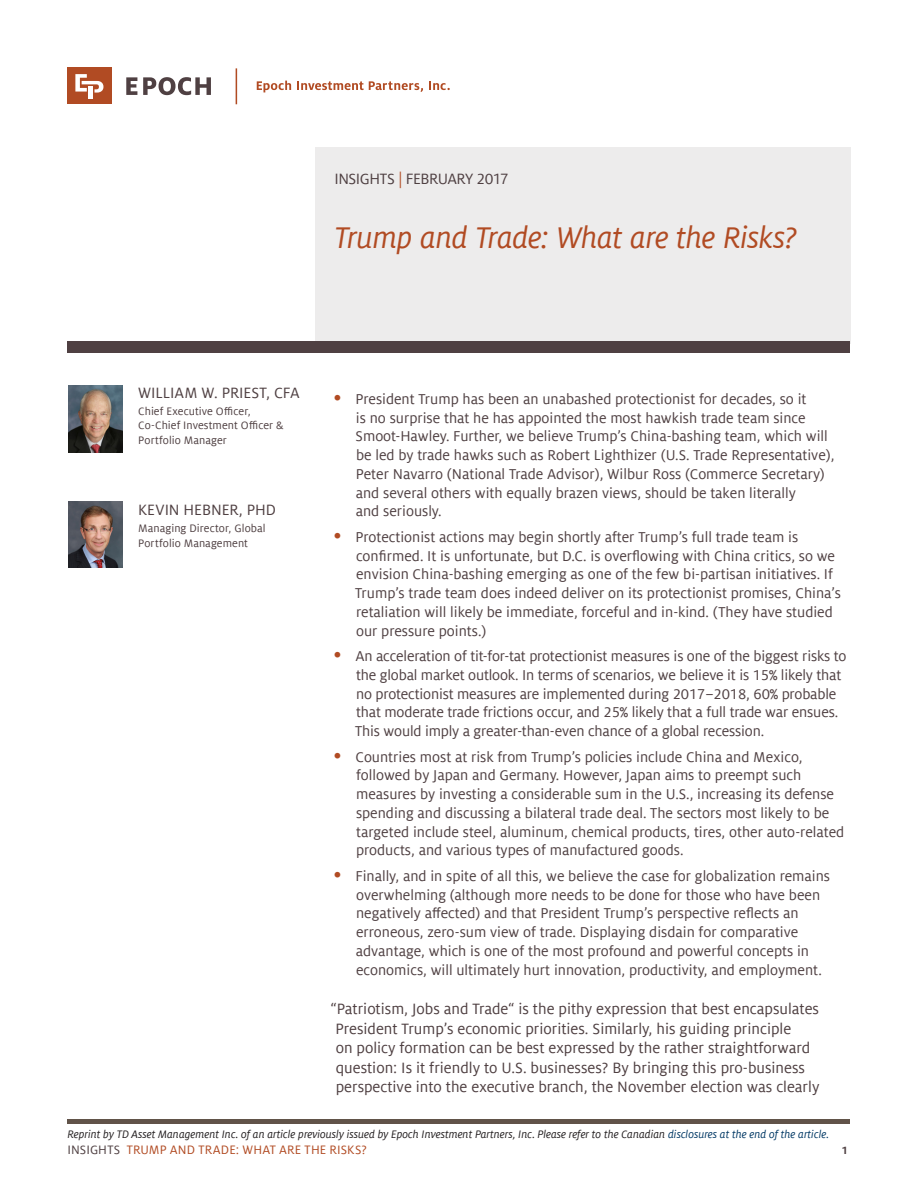
<style>
.page{position:relative;width:918px;height:1188px;background:#fff}
.page>*{position:absolute;margin:0;border:0;box-sizing:border-box;transform-origin:0 0}
.t1{font:italic 33px "Milo Offc Pro";letter-spacing:-.015em;color:#b14b23}
.BODY{font:16.5px/19.5px "Milo Offc Pro";color:#4f4042}
.Head_Sub_name{font:16.5px "Milo Offc Pro";letter-spacing:-.005em;color:#4f4042}
.BODY-2{font:16.5px "Milo Offc Pro";letter-spacing:-.03em;color:#4f4042}
.manual_bullets{font:15.75px/18.8px "Milo Offc Pro";color:#4f4042}
.t2{font:500 15px "Milo Sc Offc Pro";color:#4f4042}
.t3{font:13.5px "Milo Offc Pro";letter-spacing:.01em;color:#b14b23}
.Callout{font:italic 12px "Milo Offc Pro";color:#231f20}
.Head_Sub_name-2{font:12px/14.4px "Milo Offc Pro";letter-spacing:.005em;color:#4f4042}
.s1{color:#b14b23}
.s2{font-size:22.5px;color:#b14b23}
.s3{color:#003864}
.s4{color:#4f4042}
</style>
<div class="page">
<svg style="left:126px;top:77px;width:11px;height:18px"></svg>
<svg style="left:143px;top:77px;width:68px;height:18px"></svg>
<div style="left:67px;top:68px;width:45px;height:36px;background:#b14b23"></div>
<svg style="left:75px;top:74px;width:28px;height:19px"></svg>
<div style="left:88px;top:86px;width:5px;height:12px;background:#fff"></div>
<hr style="left:236px;top:68px;width:1px;height:36px;background:#b14b23">
<svg style="left:257px;top:81px;width:34px;height:11px"></svg>
<svg style="left:297px;top:81px;width:126px;height:11px"></svg>
<svg style="left:429px;top:81px;width:21px;height:9px"></svg>
<div style="left:68px;top:1119px;width:782px;height:5px;background:#615349"></div>
<img style="left:69px;top:502px;width:54px;height:66px">
<img style="left:69px;top:386px;width:54px;height:66px">
<div style="left:315px;top:147px;width:535px;height:196px;background:#edecec"></div>
<div style="left:68px;top:342px;width:782px;height:11px;background:#4f4042"></div>
<p class="BODY-2" style="left:334px;top:169px;width:176px">INSIGHTS <span class="s1">|</span> FEBRUARY 2017</p>
<p class="t1" style="left:334px;top:219px;width:465px">Trump and Trade: What are the Risks?</p>
<p class="Head_Sub_name" style="left:138px;top:383px;width:163px">WILLIAM W. PRIEST, CFA</p>
<p class="Head_Sub_name-2" style="left:138px;top:404px;width:147px">Chief Executive Officer,<br>Co-Chief Investment Officer &amp;<br>Portfolio Manager</p>
<p class="manual_bullets" style="left:356px;top:390px;width:480px;text-indent:-22px"><span class="s2">•</span> President Trump has been an unabashed protectionist for decades, so it<br>is no surprise that he has appointed the most hawkish trade team since Smoot-Hawley. Further, we believe Trump’s China-bashing team, which will be led by trade hawks such as Robert Lighthizer (U.S. Trade Representative), Peter Navarro (National Trade Advisor), Wilbur Ross (Commerce Secretary) and several others with equally brazen views, should be taken literally<br>and seriously.</p>
<p class="manual_bullets" style="left:355px;top:528px;width:487px;text-indent:-22px"><span class="s2">•</span> Protectionist actions may begin shortly after Trump’s full trade team is confirmed. It is unfortunate, but D.C. is overflowing with China critics, so we envision China-bashing emerging as one of the few bi-partisan initiatives. If Trump’s trade team does indeed deliver on its protectionist promises, China’s retaliation will likely be immediate, forceful and in-kind. (They have studied our pressure points.)</p>
<p class="manual_bullets" style="left:355px;top:647px;width:493px;text-indent:-22px"><span class="s2">•</span> An acceleration of tit-for-tat protectionist measures is one of the biggest risks to the global market outlook. In terms of scenarios, we believe it is 15% likely that no protectionist measures are implemented during 2017–2018, 60% probable that moderate trade frictions occur, and 25% likely that a full trade war ensues.<br>This would imply a greater-than-even chance of a global recession.</p>
<p class="manual_bullets" style="left:356px;top:747px;width:490px;text-indent:-23px"><span class="s2">•</span> Countries most at risk from Trump’s policies include China and Mexico, followed by Japan and Germany. However, Japan aims to preempt such measures by investing a considerable sum in the U.S., increasing its defense spending and discussing a bilateral trade deal. The sectors most likely to be targeted include steel, aluminum, chemical products, tires, other auto-related products, and various types of manufactured goods.</p>
<p class="manual_bullets" style="left:356px;top:867px;width:476px;text-indent:-22px"><span class="s2">•</span> Finally, and in spite of all this, we believe the case for globalization remains overwhelming (although more needs to be done for those who have been negatively affected) and that President Trump’s perspective reflects an erroneous, zero-sum view of trade. Displaying disdain for comparative advantage, which is one of the most profound and powerful concepts in economics, will ultimately hurt innovation, productivity, and employment.</p>
<p class="BODY" style="left:336px;top:999px;width:485px;text-indent:-5px">“Patriotism, Jobs and Trade“ is the pithy expression that best encapsulates President Trump’s economic priorities. Similarly, his guiding principle<br>on policy formation can be best expressed by the rather straightforward question: Is it friendly to U.S. businesses? By bringing this pro-business perspective into the executive branch, the November election was clearly</p>
<p class="Callout" style="left:68px;top:1128px;width:763px">Reprint by TD Asset Management Inc. of an article previously issued by Epoch Investment Partners, Inc. Please refer to the Canadian <span class="s3">disclosures at the end of the article.</span></p>
<p class="t3" style="left:68px;top:1143px;width:301px"><span class="s4">INSIGHTS</span> TRUMP AND TRADE: WHAT ARE THE RISKS?</p>
<p class="t2" style="left:842px;top:1141px;width:7px">1</p>
<p class="Head_Sub_name" style="left:138px;top:500px;width:139px">KEVIN HEBNER, PHD</p>
<p class="Head_Sub_name-2" style="left:138px;top:521px;width:129px">Managing Director, Global<br>Portfolio Management</p>
</div>
